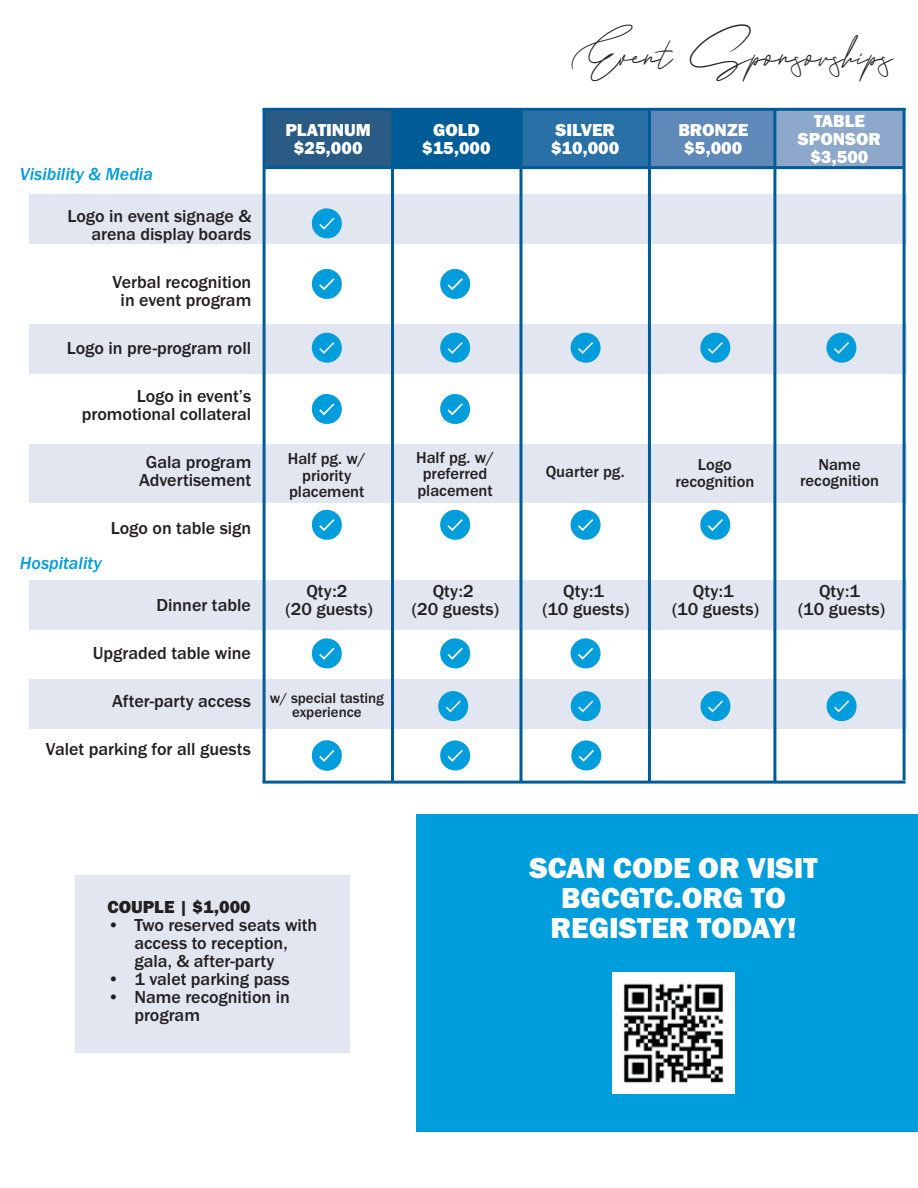
<style>
.page{position:relative;width:918px;height:1188px;background:#fff}
.page>*{position:absolute;margin:0;border:0;box-sizing:border-box;transform-origin:0 0}
.t1{font:37.5px "Andrea Bilarosa";color:#231f20}
.t2{font:30px/30px "Franklin Gothic URW Hea";color:#fff;text-align:center}
.t3{font:500 18px/18px "Franklin Gothic URW";color:#231f20;text-align:center}
.t4{font:18px/18px "Franklin Gothic URW Hea";color:#fff;text-align:center}
.t5{font:18px "Franklin Gothic URW Med Ita";color:#009ddc}
.t6{font:18px "Franklin Gothic URW Hea";color:#231f20}
.t7{font:500 16.5px/16.5px "Franklin Gothic URW";color:#231f20;text-align:center}
.t8{font:500 15px/13.5px "Franklin Gothic URW";color:#231f20;text-align:center}
</style>
<div class="page">
<div style="left:416px;top:814px;width:502px;height:317px;background:#009ddc"></div>
<div style="left:29px;top:195px;width:878px;height:49px;background:#e1e6f0"></div>
<div style="left:29px;top:324px;width:878px;height:49px;background:#e1e6f0"></div>
<div style="left:29px;top:444px;width:878px;height:59px;background:#e1e6f0"></div>
<div style="left:29px;top:581px;width:878px;height:49px;background:#e1e6f0"></div>
<div style="left:29px;top:679px;width:878px;height:49px;background:#e1e6f0"></div>
<div style="left:75px;top:876px;width:274px;height:177px;background:#e1e6f0"></div>
<div style="left:265px;top:110px;width:129px;height:57px;background:#295b85"></div>
<div style="left:391px;top:110px;width:129px;height:58px;background:#005c97"></div>
<div style="left:522px;top:110px;width:129px;height:57px;background:#2870a6"></div>
<div style="left:649px;top:110px;width:129px;height:58px;background:#5f89b8"></div>
<div style="left:776px;top:110px;width:129px;height:57px;background:#8da8cb"></div>
<hr style="left:263px;top:110px;width:3px;height:672px;background:#005c97">
<hr style="left:391px;top:110px;width:3px;height:672px;background:#005c97">
<hr style="left:264px;top:166px;width:640px;height:3px;background:#005c97">
<hr style="left:519px;top:110px;width:3px;height:672px;background:#005c97">
<hr style="left:648px;top:110px;width:3px;height:672px;background:#005c97">
<hr style="left:773px;top:110px;width:3px;height:672px;background:#005c97">
<hr style="left:263px;top:108px;width:643px;height:3px;background:#005c97">
<svg style="left:311px;top:268px;width:31px;height:31px"></svg>
<svg style="left:311px;top:332px;width:31px;height:31px"></svg>
<svg style="left:311px;top:394px;width:31px;height:30px"></svg>
<svg style="left:311px;top:509px;width:31px;height:31px"></svg>
<svg style="left:311px;top:638px;width:31px;height:31px"></svg>
<svg style="left:311px;top:740px;width:31px;height:31px"></svg>
<svg style="left:440px;top:268px;width:31px;height:31px"></svg>
<svg style="left:440px;top:332px;width:31px;height:31px"></svg>
<svg style="left:440px;top:394px;width:31px;height:30px"></svg>
<svg style="left:440px;top:509px;width:31px;height:31px"></svg>
<svg style="left:440px;top:638px;width:31px;height:31px"></svg>
<svg style="left:570px;top:332px;width:31px;height:31px"></svg>
<svg style="left:570px;top:509px;width:31px;height:31px"></svg>
<svg style="left:570px;top:638px;width:31px;height:31px"></svg>
<svg style="left:570px;top:691px;width:31px;height:31px"></svg>
<svg style="left:700px;top:332px;width:31px;height:31px"></svg>
<svg style="left:700px;top:509px;width:31px;height:31px"></svg>
<svg style="left:700px;top:691px;width:31px;height:31px"></svg>
<svg style="left:826px;top:332px;width:31px;height:31px"></svg>
<svg style="left:826px;top:691px;width:31px;height:31px"></svg>
<hr style="left:263px;top:781px;width:643px;height:3px;background:#005c97">
<svg style="left:311px;top:208px;width:31px;height:31px"></svg>
<svg style="left:438px;top:691px;width:31px;height:31px"></svg>
<svg style="left:440px;top:740px;width:31px;height:31px"></svg>
<svg style="left:571px;top:740px;width:31px;height:31px"></svg>
<img style="left:613px;top:973px;width:121px;height:121px">
<hr style="left:903px;top:108px;width:3px;height:672px;background:#005c97">
<h1 class="t1" style="left:570px;top:33px;width:325px">Event Sponsorships</h1>
<p class="t5" style="left:20px;top:164px;width:135px">Visibility &amp; Media</p>
<p class="t3" style="left:68px;top:207px;width:185px;text-align:right">Logo in event signage &amp; arena display boards</p>
<p class="t3" style="left:113px;top:273px;width:140px">Verbal recognition in event program</p>
<p class="t3" style="left:67px;top:339px;width:186px">Logo in pre-program roll</p>
<p class="t3" style="left:82px;top:387px;width:171px;text-align:right">Logo in event’s promotional collateral</p>
<p class="t3" style="left:139px;top:453px;width:114px">Gala program<br>Advertisement</p>
<p class="t3" style="left:111px;top:519px;width:142px">Logo on table sign</p>
<p class="t5" style="left:20px;top:552px;width:83px">Hospitality</p>
<p class="t3" style="left:156px;top:596px;width:96px">Dinner table</p>
<p class="t3" style="left:93px;top:644px;width:160px">Upgraded table wine</p>
<p class="t3" style="left:112px;top:692px;width:140px">After-party access</p>
<p class="t3" style="left:46px;top:740px;width:206px">Valet parking for all guests</p>
<p class="t4" style="left:285px;top:120px;width:87px">PLATINUM $25,000</p>
<p class="t4" style="left:422px;top:120px;width:70px">GOLD $15,000</p>
<p class="t4" style="left:551px;top:120px;width:70px;text-align:left">SILVER $10,000</p>
<p class="t4" style="left:678px;top:120px;width:71px">BRONZE $5,000</p>
<p class="t4" style="left:798px;top:111px;width:85px">TABLE<br>SPONSOR $3,500</p>
<p class="t7" style="left:288px;top:450px;width:79px">Half pg. w/ priority placement</p>
<p class="t7" style="left:416px;top:449px;width:79px">Half pg. w/ preferred placement</p>
<p class="t3" style="left:285px;top:582px;width:89px">Qty:2<br>(20 guests)</p>
<p class="t3" style="left:412px;top:582px;width:89px">Qty:2<br>(20 guests)</p>
<p class="t8" style="left:270px;top:691px;width:116px">w/ special tasting experience</p>
<p class="t7" style="left:546px;top:463px;width:81px">Quarter pg.</p>
<p class="t3" style="left:542px;top:582px;width:88px">Qty:1<br>(10 guests)</p>
<p class="t7" style="left:676px;top:456px;width:80px">Logo recognition</p>
<p class="t3" style="left:672px;top:582px;width:88px">Qty:1<br>(10 guests)</p>
<p class="t7" style="left:800px;top:455px;width:80px">Name recognition</p>
<p class="t3" style="left:798px;top:582px;width:88px">Qty:1<br>(10 guests)</p>
<p class="t6" style="left:107px;top:895px;width:145px">COUPLE | $1,000</p>
<p class="t3" style="left:134px;top:916px;width:184px;text-align:left;text-indent:-27px">• Two reserved seats with access to reception, gala, &amp; after-party</p>
<p class="t3" style="left:107px;top:970px;width:184px">• 1 valet parking pass</p>
<p class="t3" style="left:134px;top:988px;width:157px;text-align:left;text-indent:-27px">• Name recognition in program</p>
<h2 class="t2" style="left:529px;top:852px;width:290px">SCAN CODE OR VISIT<br>BGCGTC.ORG TO<br>REGISTER TODAY!</h2>
</div>
